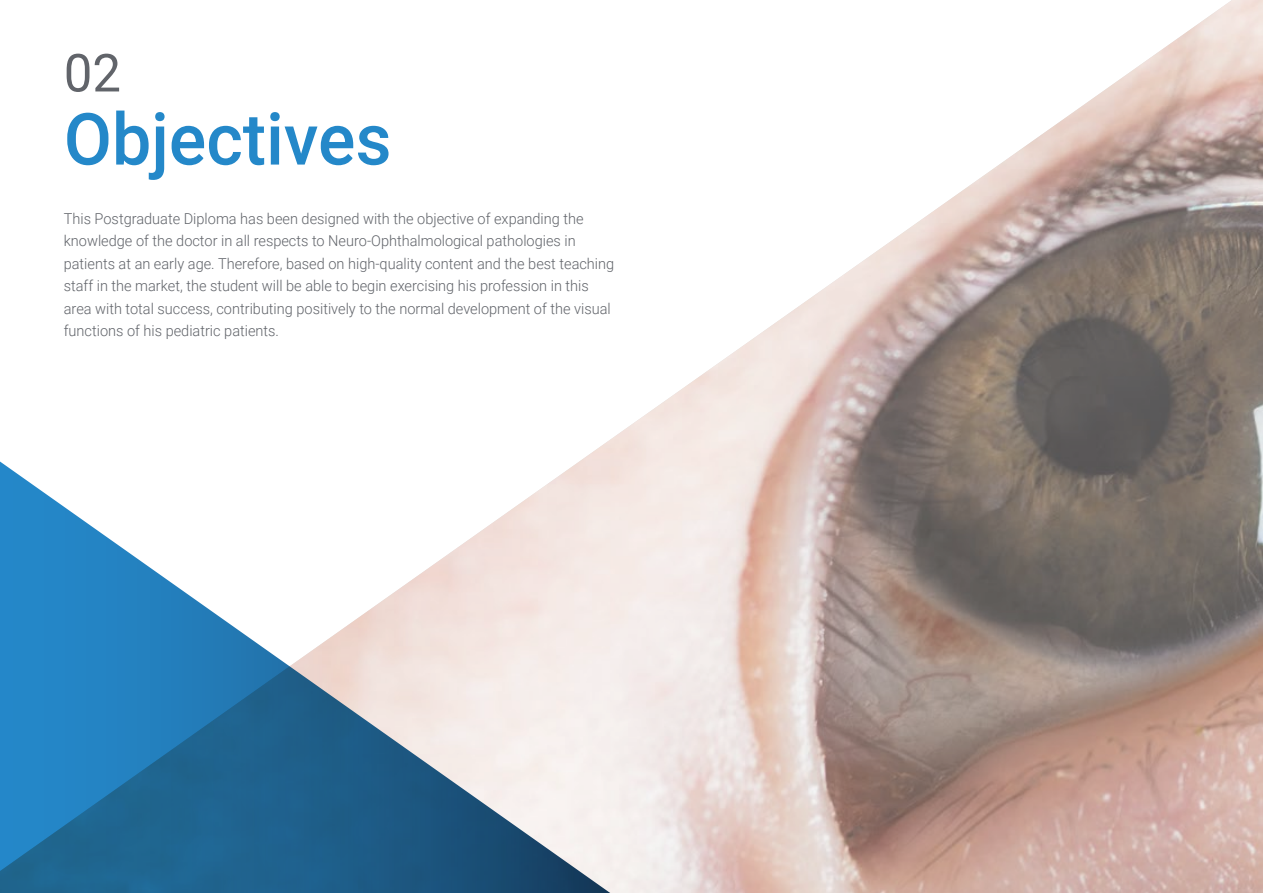
<style>
.page{position:relative;width:1263px;height:893px;background:#fff}
.page>*{position:absolute;margin:0;border:0;box-sizing:border-box;transform-origin:0 0}
.t1{font:500 72px "Roboto";color:#2488c9}
.t2{font:52.5px "Roboto";color:#61646a}
.t3{font:300 15px/22.5px "Roboto";color:#61646a}
</style>
<div class="page">
<img style="left:601px;top:0;width:662px;height:893px">
<svg style="left:0;top:446px;width:640px;height:447px"></svg>
<h2 class="t2" style="left:64px;top:36px;width:59px">02</h2>
<h1 class="t1" style="left:64px;top:89px;width:329px">Objectives</h1>
<p class="t3" style="left:64px;top:207px;width:552px">This Postgraduate Diploma has been designed with the objective of expanding the knowledge of the doctor in all respects to Neuro-Ophthalmological pathologies in patients at an early age. Therefore, based on high-quality content and the best teaching staff in the market, the student will be able to begin exercising his profession in this area with total success, contributing positively to the normal development of the visual functions of his pediatric patients.</p>
</div>
